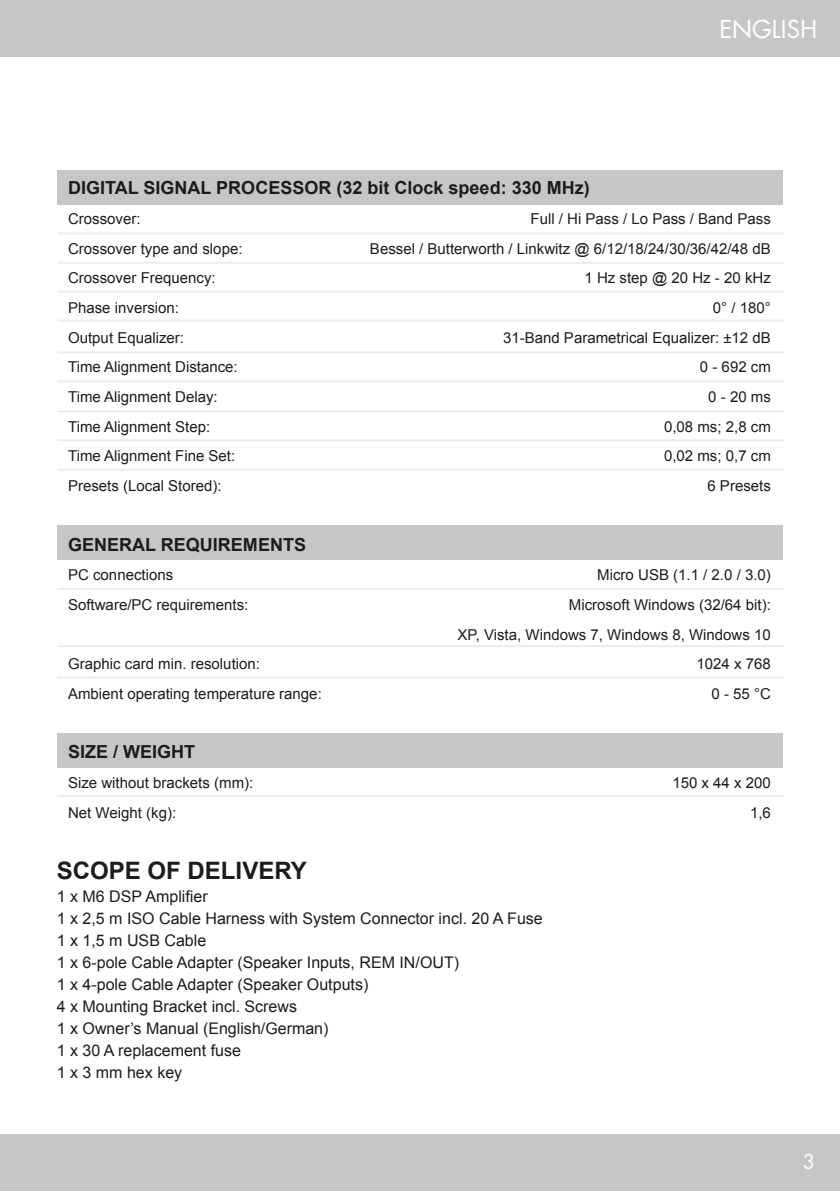
<style>
.page{position:relative;width:840px;height:1191px;background:#fff}
.page>*{position:absolute;margin:0;border:0;box-sizing:border-box;transform-origin:0 0}
.t1{font:700 24px "Arial";color:#1c1c1b}
.t2{font:24px "Futura";color:#fff}
.t3{font:20px "Futura";color:#fff}
.t4{font:700 18px "Arial";color:#1c1c1b}
.t5{font:16px/22px "Arial";color:#1c1c1b}
.t6{font:15px/29.6px "Arial";color:#1c1c1b;text-align:right}
</style>
<div class="page">
<div style="left:0;top:0;width:839px;height:57px;background:#c6c6c6"></div>
<div style="left:0;top:1134px;width:839px;height:57px;background:#c6c6c6"></div>
<div style="left:57px;top:170px;width:725px;height:35px;background:#c6c6c6"></div>
<div style="left:57px;top:525px;width:725px;height:34px;background:#c6c6c6"></div>
<div style="left:57px;top:733px;width:725px;height:35px;background:#c6c6c6"></div>
<hr style="left:57px;top:232px;width:726px;height:2px;background:#edeced">
<hr style="left:57px;top:262px;width:726px;height:2px;background:#edeced">
<hr style="left:57px;top:291px;width:726px;height:2px;background:#edeced">
<hr style="left:57px;top:319px;width:726px;height:2px;background:#edeced">
<hr style="left:57px;top:351px;width:726px;height:2px;background:#edeced">
<hr style="left:57px;top:380px;width:726px;height:2px;background:#edeced">
<hr style="left:57px;top:410px;width:726px;height:2px;background:#edeced">
<hr style="left:57px;top:439px;width:726px;height:2px;background:#edeced">
<hr style="left:57px;top:469px;width:726px;height:2px;background:#edeced">
<hr style="left:57px;top:588px;width:726px;height:2px;background:#edeced">
<hr style="left:57px;top:645px;width:726px;height:2px;background:#edeced">
<hr style="left:57px;top:676px;width:726px;height:2px;background:#edeced">
<hr style="left:57px;top:795px;width:726px;height:2px;background:#edeced">
<h1 class="t2" style="left:719px;top:12px;width:99px">ENGLISH</h1>
<p class="t4" style="left:68px;top:176px;width:523px">DIGITAL SIGNAL PROCESSOR (32 bit Clock speed: 330 MHz)</p>
<p class="t6" style="left:68px;top:204px;width:74px">Crossover:</p>
<p class="t6" style="left:530px;top:204px;width:242px">Full / Hi Pass / Lo Pass / Band Pass</p>
<p class="t6" style="left:68px;top:234px;width:176px">Crossover type and slope:</p>
<p class="t6" style="left:370px;top:234px;width:402px">Bessel / Butterworth / Linkwitz @ 6/12/18/24/30/36/42/48 dB</p>
<p class="t6" style="left:68px;top:263px;width:149px">Crossover Frequency:</p>
<p class="t6" style="left:584px;top:263px;width:188px">1 Hz step @ 20 Hz - 20 kHz</p>
<p class="t6" style="left:68px;top:293px;width:112px">Phase inversion:</p>
<p class="t6" style="left:712px;top:293px;width:59px">0° / 180°</p>
<p class="t6" style="left:68px;top:323px;width:117px">Output Equalizer:</p>
<p class="t6" style="left:502px;top:323px;width:269px">31-Band Parametrical Equalizer: ±12 dB</p>
<p class="t6" style="left:68px;top:352px;width:171px">Time Alignment Distance:</p>
<p class="t6" style="left:699px;top:352px;width:72px">0 - 692 cm</p>
<p class="t6" style="left:68px;top:382px;width:151px">Time Alignment Delay:</p>
<p class="t6" style="left:708px;top:382px;width:64px">0 - 20 ms</p>
<p class="t6" style="left:68px;top:412px;width:144px">Time Alignment Step:</p>
<p class="t6" style="left:663px;top:412px;width:108px">0,08 ms; 2,8 cm</p>
<p class="t6" style="left:68px;top:441px;width:169px">Time Alignment Fine Set:</p>
<p class="t6" style="left:663px;top:441px;width:108px">0,02 ms; 0,7 cm</p>
<p class="t6" style="left:68px;top:471px;width:155px">Presets (Local Stored):</p>
<p class="t6" style="left:707px;top:471px;width:65px">6 Presets</p>
<p class="t4" style="left:68px;top:532px;width:239px">GENERAL REQUIREMENTS</p>
<p class="t6" style="left:68px;top:560px;width:107px">PC connections</p>
<p class="t6" style="left:597px;top:560px;width:175px">Micro USB (1.1 / 2.0 / 3.0)</p>
<p class="t6" style="left:68px;top:590px;width:182px">Software/PC requirements:</p>
<p class="t6" style="left:457px;top:590px;width:314px">Microsoft Windows (32/64 bit):<br>XP, Vista, Windows 7, Windows 8, Windows 10</p>
<p class="t6" style="left:68px;top:649px;width:193px">Graphic card min. resolution:</p>
<p class="t6" style="left:696px;top:649px;width:76px">1024 x 768</p>
<p class="t6" style="left:68px;top:679px;width:255px">Ambient operating temperature range:</p>
<p class="t6" style="left:711px;top:679px;width:61px">0 - 55 °C</p>
<p class="t4" style="left:68px;top:740px;width:129px">SIZE / WEIGHT</p>
<p class="t6" style="left:68px;top:768px;width:187px">Size without brackets (mm):</p>
<p class="t6" style="left:672px;top:768px;width:100px">150 x 44 x 200</p>
<p class="t6" style="left:68px;top:797px;width:110px">Net Weight (kg):</p>
<p class="t6" style="left:749px;top:797px;width:22px">1,6</p>
<h1 class="t1" style="left:57px;top:855px;width:251px">SCOPE OF DELIVERY</h1>
<p class="t5" style="left:57px;top:885px;width:487px">1 x M6 DSP Amplifier<br>1 x 2,5 m ISO Cable Harness with System Connector incl. 20 A Fuse 1 x 1,5 m USB Cable<br>1 x 6-pole Cable Adapter (Speaker Inputs, REM IN/OUT)<br>1 x 4-pole Cable Adapter (Speaker Outputs)<br>4 x Mounting Bracket incl. Screws<br>1 x Owner’s Manual (English/German)<br>1 x 30 A replacement fuse<br>1 x 3 mm hex key</p>
<h2 class="t3" style="left:802px;top:1148px;width:14px">3</h2>
</div>
